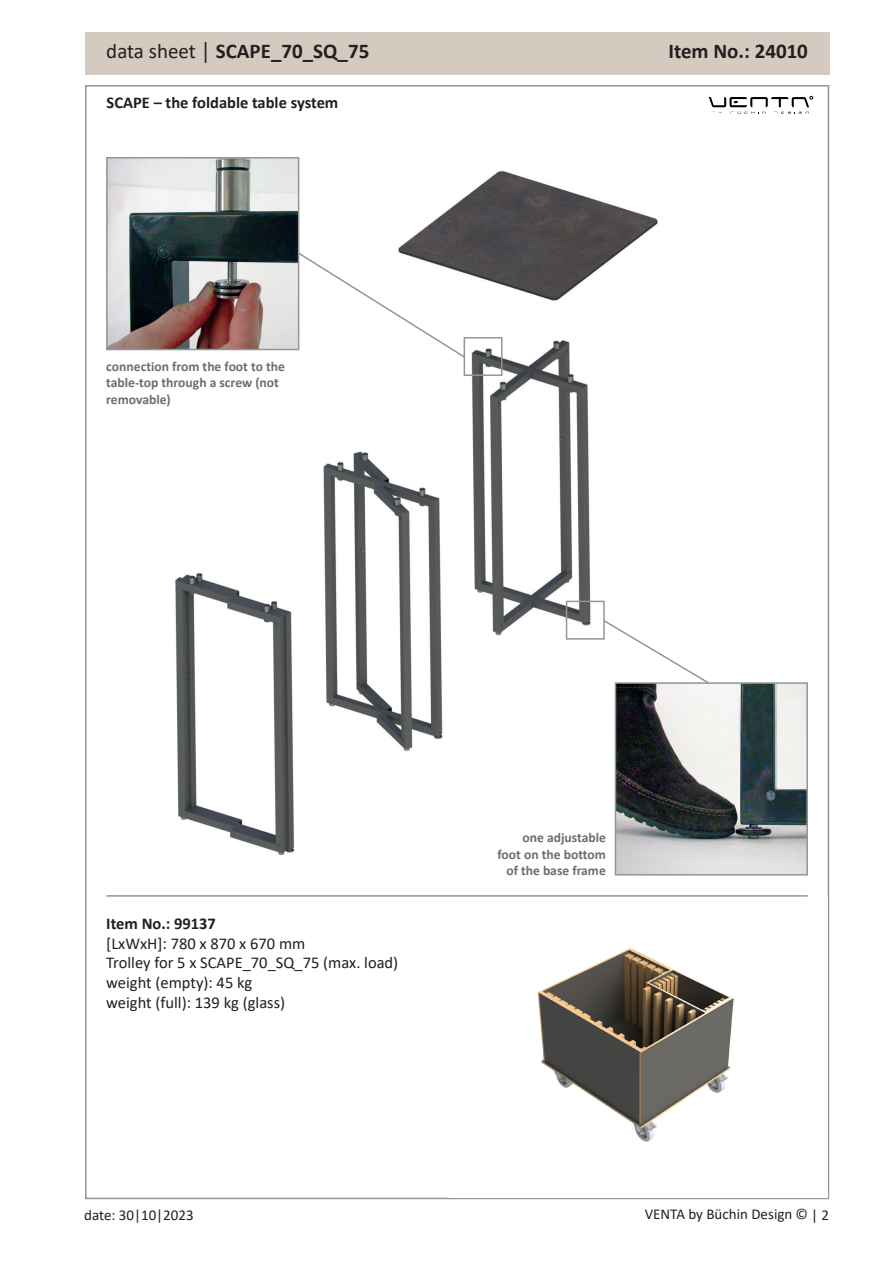
<style>
.page{position:relative;width:893px;height:1263px;background:#fff}
.page>*{position:absolute;margin:0;border:0;box-sizing:border-box;transform-origin:0 0}
.t1{font:700 21px "Calibri";color:#231f20}
.t2{font:16.5px/19.8px "Calibri";color:#231f20}
.t3{font:700 16.5px "Calibri";color:#231f20}
.t4{font:15px "Calibri";color:#231f20}
.t5{font:700 13.65px/16.4px "Calibri";color:#6c6d70}
.s1{font-weight:400}
.s2{font-family:"Zurich BT";font-weight:400}
</style>
<div class="page">
<div style="left:85px;top:32px;width:744px;height:42px;background:#d4cac0"></div>
<img style="left:538px;top:948px;width:196px;height:194px">
<img style="left:164px;top:166px;width:494px;height:694px">
<img style="left:109px;top:160px;width:187px;height:187px">
<div style="left:106px;top:157px;width:193px;height:193px;border:2px solid #939598"></div>
<img style="left:618px;top:685px;width:187px;height:187px">
<div style="left:615px;top:682px;width:193px;height:193px;border:2px solid #939598"></div>
<div style="left:464px;top:337px;width:38px;height:39px;border:2px solid #939598"></div>
<svg style="left:296px;top:251px;width:170px;height:108px"></svg>
<div style="left:566px;top:601px;width:39px;height:39px;border:2px solid #939598"></div>
<svg style="left:602px;top:619px;width:108px;height:66px"></svg>
<hr style="left:106px;top:895px;width:702px;height:2px;background:#939598">
<div style="left:596px;top:286px;width:177px;height:114px;background:#fff"></div>
<svg style="left:709px;top:96px;width:104px;height:18px"></svg>
<h1 class="t1" style="left:106px;top:37px;width:265px"><span class="s1">data sheet</span> <span class="s2">|</span> SCAPE_70_SQ_75</h1>
<h1 class="t1" style="left:668px;top:36px;width:141px">Item No.: 24010</h1>
<p class="t3" style="left:107px;top:91px;width:233px">SCAPE – the foldable table system</p>
<p class="t5" style="left:106px;top:358px;width:180px">connection from the foot to the table-top through a screw (not removable)</p>
<p class="t3" style="left:106px;top:912px;width:111px">Item No.: 99137</p>
<p class="t2" style="left:106px;top:933px;width:293px">[LxWxH]: 780 x 870 x 670 mm<br>Trolley for 5 x SCAPE_70_SQ_75 (max. load) weight (empty): 45 kg<br>weight (full): 139 kg (glass)</p>
<p class="t5" style="left:498px;top:829px;width:110px;text-align:right">one adjustable foot on the bottom of the base frame</p>
<p class="t4" style="left:84px;top:1205px;width:111px">date: 30|10|2023</p>
<p class="t4" style="left:645px;top:1203px;width:186px">VENTA by Büchin Design © | 2</p>
</div>
